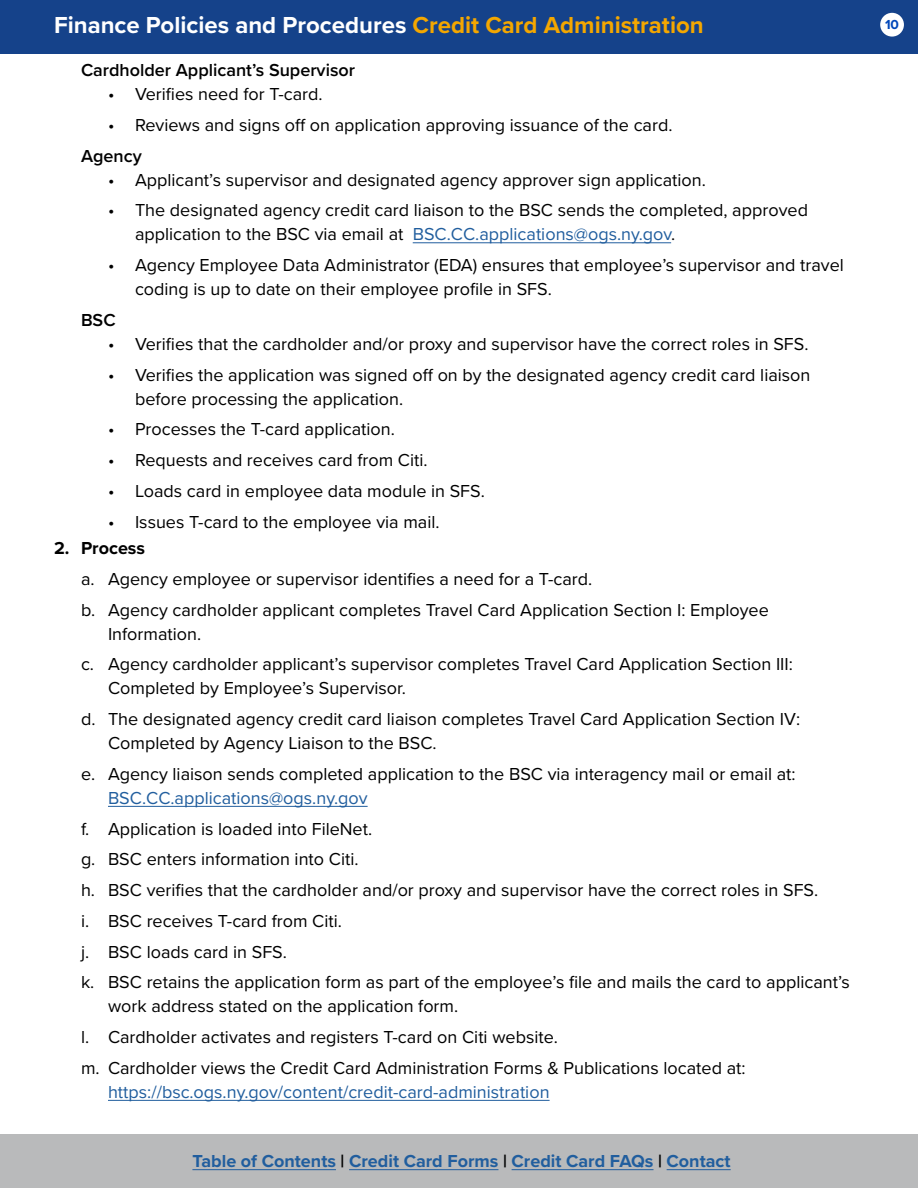
<style>
.page{position:relative;width:918px;height:1188px;background:#fff}
.page>*{position:absolute;margin:0;border:0;box-sizing:border-box;transform-origin:0 0}
.t1{font:700 24px "Proxima Nova";color:#fff}
.t2{font:18px/24px "Proxima Nova";color:#000}
.t3{font:700 18px "Proxima Nova";color:#215e9e}
.Body{font:600 18px "Proxima Nova";color:#000}
.Body-2{font:700 18px "Proxima Nova";color:#000}
.t4{font:700 13.5px "Proxima Nova";color:#0047ba}
.s1{color:#f4a700}
.s2{color:#215e9e}
.s3{color:#000}
</style>
<div class="page">
<div style="left:0;top:1134px;width:918px;height:54px;background:#b9babb"></div>
<div style="left:0;top:0;width:918px;height:54px;background:#15428a"></div>
<hr style="left:413px;top:243px;width:258px;height:1px;background:#215e9e">
<div style="left:880px;top:13px;width:24px;height:24px;background:#fff;border-radius:50%"></div>
<hr style="left:108px;top:806px;width:260px;height:1px;background:#215e9e">
<hr style="left:108px;top:1100px;width:442px;height:1px;background:#215e9e">
<hr style="left:192px;top:1169px;width:144px;height:1px;background:#215e9e">
<hr style="left:349px;top:1169px;width:149px;height:1px;background:#215e9e">
<hr style="left:512px;top:1169px;width:142px;height:1px;background:#215e9e">
<hr style="left:667px;top:1169px;width:64px;height:1px;background:#215e9e">
<p class="t1" style="left:54px;top:7px;width:651px">Finance Policies and Procedures <span class="s1">Credit Card Administration</span></p>
<p class="t4" style="left:885px;top:14px;width:15px">10</p>
<p class="Body" style="left:81px;top:57px;width:276px">Cardholder Applicant’s Supervisor</p>
<p class="t2" style="left:108px;top:81px;width:216px">• Verifies need for T-card.</p>
<p class="t2" style="left:108px;top:112px;width:566px">• Reviews and signs off on application approving issuance of the card.</p>
<p class="Body" style="left:81px;top:142px;width:62px">Agency</p>
<p class="t2" style="left:108px;top:167px;width:599px">• Applicant’s supervisor and designated agency approver sign application.</p>
<p class="t2" style="left:135px;top:198px;width:675px;text-indent:-27px">• The designated agency credit card liaison to the BSC sends the completed, approved application to the BSC via email at <span class="s2">BSC.CC.applications@ogs.ny.gov</span>.</p>
<p class="t2" style="left:135px;top:252px;width:710px;text-indent:-27px">• Agency Employee Data Administrator (EDA) ensures that employee’s supervisor and travel coding is up to date on their employee profile in SFS.</p>
<p class="Body" style="left:81px;top:306px;width:36px">BSC</p>
<p class="t2" style="left:108px;top:331px;width:702px">• Verifies that the cardholder and/or proxy and supervisor have the correct roles in SFS.</p>
<p class="t2" style="left:135px;top:362px;width:677px;text-indent:-27px">• Verifies the application was signed off on by the designated agency credit card liaison before processing the application.</p>
<p class="t2" style="left:108px;top:417px;width:288px">• Processes the T-card application.</p>
<p class="t2" style="left:108px;top:447px;width:321px">• Requests and receives card from Citi.</p>
<p class="t2" style="left:108px;top:478px;width:378px">• Loads card in employee data module in SFS.</p>
<p class="t2" style="left:108px;top:509px;width:333px">• Issues T-card to the employee via mail.</p>
<p class="Body-2" style="left:54px;top:535px;width:93px">2. Process</p>
<p class="t2" style="left:81px;top:566px;width:513px">a. Agency employee or supervisor identifies a need for a T-card.</p>
<p class="t2" style="left:108px;top:597px;width:662px;text-indent:-27px">b. Agency cardholder applicant completes Travel Card Application Section I: Employee<br>Information.</p>
<p class="t2" style="left:108px;top:652px;width:687px;text-indent:-27px">c. Agency cardholder applicant’s supervisor completes Travel Card Application Section III:<br>Completed by Employee’s Supervisor.</p>
<p class="t2" style="left:108px;top:706px;width:694px;text-indent:-27px">d. The designated agency credit card liaison completes Travel Card Application Section IV:<br>Completed by Agency Liaison to the BSC.</p>
<p class="t2" style="left:108px;top:761px;width:689px;text-indent:-27px">e. Agency liaison sends completed application to the BSC via interagency mail or email at:<br><span class="s2">BSC.CC.applications@ogs.ny.gov</span></p>
<p class="t2" style="left:81px;top:816px;width:293px">f. Application is loaded into FileNet.</p>
<p class="t2" style="left:81px;top:847px;width:279px">g. BSC enters information into Citi.</p>
<p class="t2" style="left:81px;top:877px;width:739px">h. BSC verifies that the cardholder and/or proxy and supervisor have the correct roles in SFS.</p>
<p class="t2" style="left:81px;top:908px;width:262px">i. BSC receives T-card from Citi.</p>
<p class="t2" style="left:81px;top:939px;width:207px">j. BSC loads card in SFS.</p>
<p class="t2" style="left:108px;top:970px;width:744px;text-indent:-27px">k. BSC retains the application form as part of the employee’s file and mails the card to applicant’s work address stated on the application form.</p>
<p class="t2" style="left:81px;top:1024px;width:478px">l. Cardholder activates and registers T-card on Citi website.</p>
<p class="t2" style="left:108px;top:1055px;width:639px;text-indent:-27px">m. Cardholder views the Credit Card Administration Forms &amp; Publications located at: <span class="s2">https://bsc.ogs.ny.gov/content/credit-card-administration</span></p>
<p class="t3" style="left:192px;top:1148px;width:540px">Table of Contents <span class="s3">|</span> Credit Card Forms <span class="s3">|</span> Credit Card FAQs <span class="s3">|</span> Contact</p>
</div>
